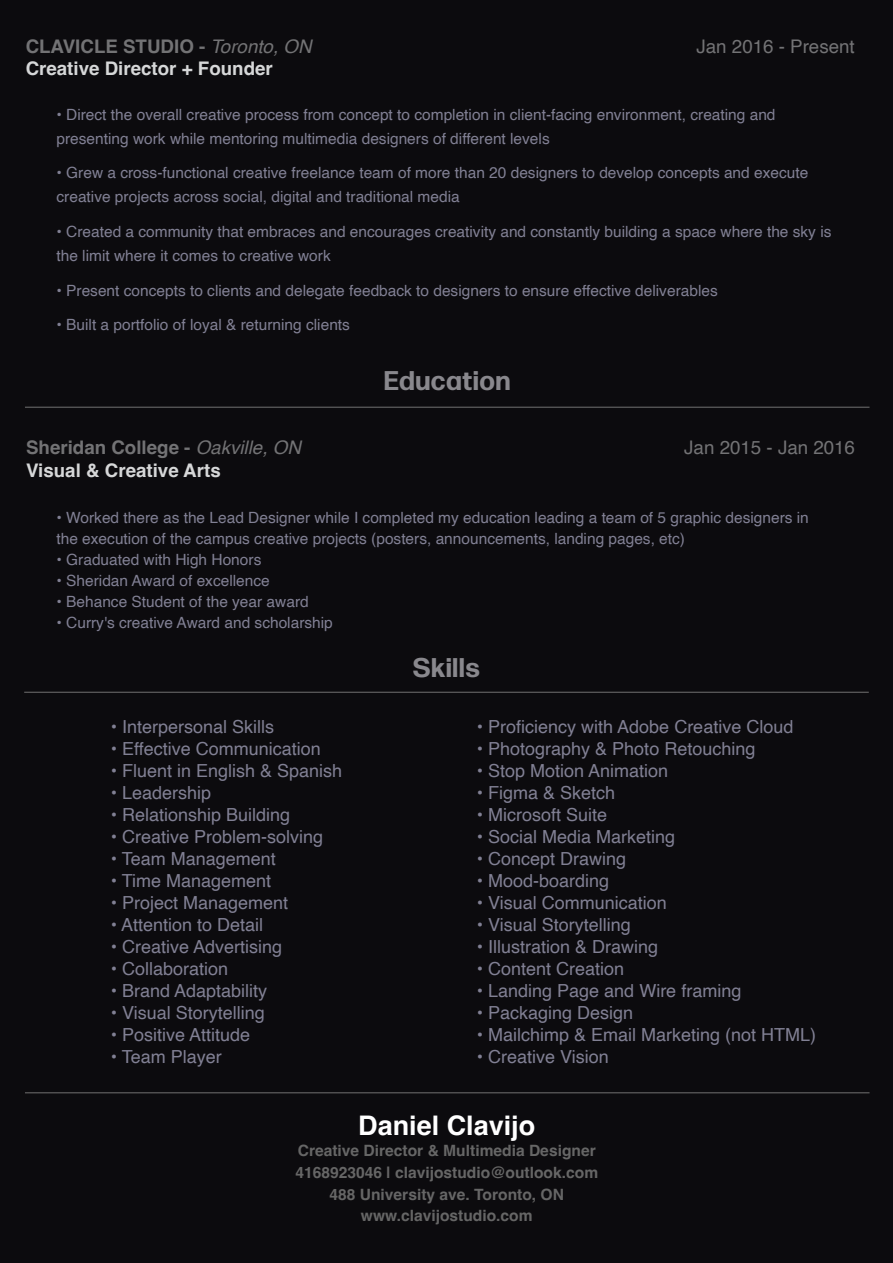
<style>
.page{position:relative;width:893px;height:1263px;background:#0c0b0e}
.page>*{position:absolute;margin:0;border:0;box-sizing:border-box;transform-origin:0 0}
.t1{font:700 27px "Forma DJR Display";letter-spacing:.04em;color:#89888d}
.t2{font:700 27px "Helvetica";color:#fff}
.t3{font:700 18.75px/22.5px "Helvetica";color:#d6d7d8}
.t4{font:18.75px "Helvetica";color:#737375}
.t5{font:18px "Helvetica";color:#818094}
.t6{font:700 15.6px/21.8px "Helvetica";color:#666;text-align:center}
.t7{font:15.45px/24.2px "Helvetica";color:#818094}
.s1{color:#737375}
.s2{font-weight:400;font-style:italic;color:#737375}
</style>
<div class="page">
<hr style="left:24px;top:692px;width:845px;height:1px;background:#666">
<hr style="left:25px;top:1092px;width:844px;height:1px;background:#666">
<hr style="left:25px;top:407px;width:844px;height:1px;background:#666">
<p class="t3" style="left:26px;top:37px;width:287px"><span class="s1">CLAVICLE STUDIO -</span> <span class="s2">Toronto, ON<br></span>Creative Director + Founder</p>
<p class="t4" style="left:696px;top:32px;width:160px">Jan 2016 - Present</p>
<p class="t7" style="left:57px;top:103px;width:720px">• Direct the overall creative process from concept to completion in client-facing environment, creating and presenting work while mentoring multimedia designers of different levels</p>
<p class="t7" style="left:57px;top:161px;width:753px">• Grew a cross-functional creative freelance team of more than 20 designers to develop concepts and execute creative projects across social, digital and traditional media</p>
<p class="t7" style="left:57px;top:220px;width:776px">• Created a community that embraces and encourages creativity and constantly building a space where the sky is the limit where it comes to creative work</p>
<p class="t7" style="left:57px;top:279px;width:663px">• Present concepts to clients and delegate feedback to designers to ensure effective deliverables</p>
<p class="t7" style="left:57px;top:313px;width:295px">• Built a portfolio of loyal &amp; returning clients</p>
<p class="t3" style="left:26px;top:439px;width:276px"><span class="s1">Sheridan College -</span> <span class="s2">Oakville, ON<br></span>Visual &amp; Creative Arts</p>
<h1 class="t1" style="left:384px;top:364px;width:127px">Education</h1>
<p class="t4" style="left:684px;top:433px;width:172px">Jan 2015 - Jan 2016</p>
<p class="t7" style="left:57px;top:507px;width:754px;line-height:21.1px">• Worked there as the Lead Designer while I completed my education leading a team of 5 graphic designers in the execution of the campus creative projects (posters, announcements, landing pages, etc)</p>
<p class="t7" style="left:57px;top:548px;width:206px">• Graduated with High Honors</p>
<p class="t7" style="left:57px;top:569px;width:215px">• Sheridan Award of excellence</p>
<p class="t7" style="left:57px;top:590px;width:254px">• Behance Student of the year award</p>
<p class="t7" style="left:57px;top:611px;width:278px">• Curry's creative Award and scholarship</p>
<p class="t5" style="left:111px;top:713px;width:165px">• Interpersonal Skills</p>
<p class="t5" style="left:111px;top:735px;width:212px">• Effective Communication</p>
<p class="t5" style="left:111px;top:757px;width:233px">• Fluent in English &amp; Spanish</p>
<p class="t5" style="left:111px;top:779px;width:102px">• Leadership</p>
<p class="t5" style="left:111px;top:801px;width:181px">• Relationship Building</p>
<p class="t5" style="left:111px;top:823px;width:214px">• Creative Problem-solving</p>
<p class="t5" style="left:111px;top:845px;width:167px">• Team Management</p>
<p class="t5" style="left:111px;top:867px;width:162px">• Time Management</p>
<p class="t5" style="left:111px;top:889px;width:179px">• Project Management</p>
<p class="t5" style="left:111px;top:911px;width:154px">• Attention to Detail</p>
<p class="t5" style="left:111px;top:933px;width:173px">• Creative Advertising</p>
<p class="t5" style="left:111px;top:954px;width:119px">• Collaboration</p>
<p class="t5" style="left:111px;top:976px;width:158px">• Brand Adaptability</p>
<p class="t5" style="left:111px;top:998px;width:156px">• Visual Storytelling</p>
<p class="t5" style="left:111px;top:1020px;width:141px">• Positive Attitude</p>
<p class="t5" style="left:111px;top:1042px;width:113px">• Team Player</p>
<h1 class="t1" style="left:413px;top:650px;width:68px">Skills</h1>
<p class="t5" style="left:477px;top:713px;width:318px">• Proficiency with Adobe Creative Cloud</p>
<p class="t5" style="left:477px;top:735px;width:280px">• Photography &amp; Photo Retouching</p>
<p class="t5" style="left:477px;top:757px;width:193px">• Stop Motion Animation</p>
<p class="t5" style="left:477px;top:779px;width:140px">• Figma &amp; Sketch</p>
<p class="t5" style="left:477px;top:801px;width:132px">• Microsoft Suite</p>
<p class="t5" style="left:477px;top:823px;width:200px">• Social Media Marketing</p>
<p class="t5" style="left:477px;top:845px;width:151px">• Concept Drawing</p>
<p class="t5" style="left:477px;top:867px;width:134px">• Mood-boarding</p>
<p class="t5" style="left:477px;top:889px;width:192px">• Visual Communication</p>
<p class="t5" style="left:477px;top:911px;width:156px">• Visual Storytelling</p>
<p class="t5" style="left:477px;top:932px;width:183px">• Illustration &amp; Drawing</p>
<p class="t5" style="left:477px;top:954px;width:149px">• Content Creation</p>
<p class="t5" style="left:477px;top:976px;width:266px">• Landing Page and Wire framing</p>
<p class="t5" style="left:477px;top:998px;width:158px">• Packaging Design</p>
<p class="t5" style="left:477px;top:1020px;width:341px">• Mailchimp &amp; Email Marketing (not HTML)</p>
<p class="t5" style="left:477px;top:1042px;width:134px">• Creative Vision</p>
<h1 class="t2" style="left:358px;top:1108px;width:179px">Daniel Clavijo</h1>
<p class="t6" style="left:295px;top:1142px;width:304px">Creative Director &amp; Multimedia Designer 4168923046 | clavijostudio@outlook.com 488 University ave. Toronto, ON www.clavijostudio.com</p>
</div>
